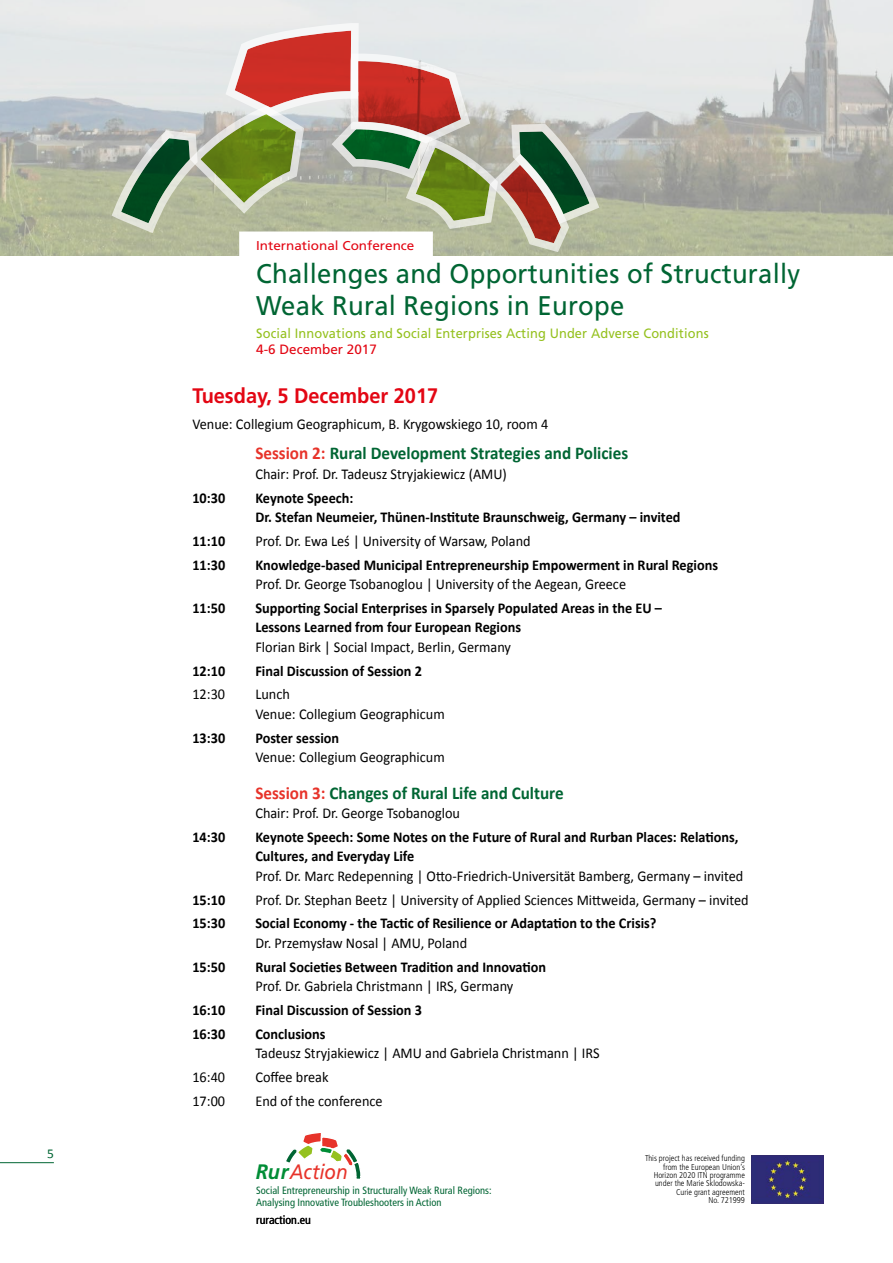
<style>
.page{position:relative;width:893px;height:1263px;background:#fff}
.page>*{position:absolute;margin:0;border:0;box-sizing:border-box;transform-origin:0 0}
.t1{font:27px/31.5px "Frutiger";letter-spacing:.01em;color:#006533;scale:.95 1}
.t2{font:700 21px "Frutiger";color:#e30613;scale:.95 1}
.t3{font:italic 20.85px "Frutiger";color:#e7332a;scale:.9 1}
.t4{font:700 18px "Calibri";color:#006533;scale:.95 1}
.t5{font:15px/19.5px "Calibri";color:#000;scale:.95 1}
.t6{font:700 15px/19.5px "Calibri";color:#000;scale:.95 1}
.t7{font:13.5px "Frutiger";letter-spacing:.01em;color:#95c11f;scale:.95 1}
.t8{font:13.5px "Frutiger";color:#e30613}
.t9{font:13.5px "Calibri";color:#006533}
.t10{font:12.9px "Frutiger";color:#e30613;scale:1.05 1}
.t11{font:condensed 12px "Frutiger";color:#000}
.t12{font:condensed 10.5px/12.6px "Frutiger";color:#006533}
.t13{font:300 condensed 8.4px/8.4px "Frutiger";color:#000;text-align:right}
.s1{color:#e7332a}
.s2{font-weight:700;font-size:21px;color:#008d36}
</style>
<div class="page">
<hr style="left:0;top:1162px;width:54px;height:1px;background:#006533">
<img style="left:0;top:0;width:893px;height:255px">
<div style="left:239px;top:231px;width:194px;height:30px;background:#fff"></div>
<img style="left:751px;top:1155px;width:73px;height:48px">
<svg style="left:107px;top:19px;width:497px;height:235px;background:#bbb2a0"></svg>
<svg style="left:286px;top:1133px;width:75px;height:46px"></svg>
<p class="t9" style="left:47px;top:1145px;width:8px">5</p>
<p class="t10" style="left:256px;top:238px;width:152px">International Conference</p>
<h1 class="t1" style="left:256px;top:258px;width:574px">Challenges and Opportunities of Structurally<br>Weak Rural Regions in Europe</h1>
<p class="t7" style="left:256px;top:325px;width:478px">Social Innovations and Social Enterprises Acting Under Adverse Conditions</p>
<p class="t8" style="left:256px;top:342px;width:122px">4-6 December 2017</p>
<h2 class="t2" style="left:192px;top:384px;width:260px">Tuesday, 5 December 2017</h2>
<p class="t5" style="left:192px;top:414px;width:376px">Venue: Collegium Geographicum, B. Krygowskiego 10, room 4</p>
<p class="t4" style="left:255px;top:442px;width:394px"><span class="s1">Session 2:</span> Rural Development Strategies and Policies</p>
<p class="t5" style="left:255px;top:464px;width:266px">Chair: Prof. Dr. Tadeusz Stryjakiewicz (AMU)</p>
<p class="t6" style="left:192px;top:488px;width:36px">10:30</p>
<p class="t6" style="left:255px;top:488px;width:449px">Keynote Speech:<br>Dr. Stefan Neumeier, Thünen-Institute Braunschweig, Germany – invited</p>
<p class="t6" style="left:192px;top:531px;width:36px">11:10</p>
<p class="t5" style="left:255px;top:531px;width:291px">Prof. Dr. Ewa Leś | University of Warsaw, Poland</p>
<p class="t6" style="left:192px;top:555px;width:36px">11:30</p>
<p class="t6" style="left:255px;top:555px;width:488px">Knowledge-based Municipal Entrepreneurship Empowerment in Rural Regions</p>
<p class="t5" style="left:255px;top:574px;width:392px">Prof. Dr. George Tsobanoglou | University of the Aegean, Greece</p>
<p class="t6" style="left:192px;top:598px;width:36px">11:50</p>
<p class="t6" style="left:255px;top:598px;width:429px">Supporting Social Enterprises in Sparsely Populated Areas in the EU –<br>Lessons Learned from four European Regions</p>
<p class="t5" style="left:255px;top:637px;width:271px">Florian Birk | Social Impact, Berlin, Germany</p>
<p class="t6" style="left:192px;top:661px;width:36px">12:10</p>
<p class="t6" style="left:255px;top:661px;width:177px">Final Discussion of Session 2</p>
<p class="t5" style="left:192px;top:685px;width:36px">12:30</p>
<p class="t5" style="left:255px;top:685px;width:201px">Lunch<br>Venue: Collegium Geographicum</p>
<p class="t6" style="left:192px;top:728px;width:36px">13:30</p>
<p class="t6" style="left:255px;top:728px;width:90px">Poster session</p>
<p class="t5" style="left:255px;top:747px;width:201px">Venue: Collegium Geographicum</p>
<p class="t4" style="left:255px;top:781px;width:326px"><span class="s1">Session 3:</span> Changes of Rural Life and Culture</p>
<p class="t5" style="left:255px;top:803px;width:217px">Chair: Prof. Dr. George Tsobanoglou</p>
<p class="t6" style="left:192px;top:827px;width:36px">14:30</p>
<p class="t6" style="left:255px;top:827px;width:510px">Keynote Speech: Some Notes on the Future of Rural and Rurban Places: Relations,<br>Cultures, and Everyday Life</p>
<p class="t5" style="left:255px;top:866px;width:515px">Prof. Dr. Marc Redepenning | Otto-Friedrich-Universität Bamberg, Germany – invited</p>
<p class="t6" style="left:192px;top:890px;width:36px">15:10</p>
<p class="t5" style="left:255px;top:890px;width:521px">Prof. Dr. Stephan Beetz | University of Applied Sciences Mittweida, Germany – invited</p>
<p class="t6" style="left:192px;top:913px;width:36px">15:30</p>
<p class="t6" style="left:255px;top:913px;width:424px">Social Economy - the Tactic of Resilience or Adaptation to the Crisis?</p>
<p class="t5" style="left:255px;top:933px;width:224px">Dr. Przemysław Nosal | AMU, Poland</p>
<p class="t6" style="left:192px;top:957px;width:36px">15:50</p>
<p class="t6" style="left:255px;top:957px;width:308px">Rural Societies Between Tradition and Innovation</p>
<p class="t5" style="left:255px;top:976px;width:273px">Prof. Dr. Gabriela Christmann | IRS, Germany</p>
<p class="t6" style="left:192px;top:1000px;width:36px">16:10</p>
<p class="t6" style="left:255px;top:1000px;width:177px">Final Discussion of Session 3</p>
<p class="t6" style="left:192px;top:1024px;width:36px">16:30</p>
<p class="t6" style="left:255px;top:1024px;width:75px">Conclusions</p>
<p class="t5" style="left:255px;top:1043px;width:364px">Tadeusz Stryjakiewicz | AMU and Gabriela Christmann | IRS</p>
<p class="t5" style="left:192px;top:1067px;width:36px">16:40</p>
<p class="t5" style="left:255px;top:1067px;width:78px">Coffee break</p>
<p class="t5" style="left:192px;top:1091px;width:36px">17:00</p>
<p class="t5" style="left:255px;top:1091px;width:135px">End of the conference</p>
<h3 class="t3" style="left:256px;top:1159px;width:104px"><span class="s2">Rur</span>Action</h3>
<p class="t12" style="left:256px;top:1184px;width:237px">Social Entrepreneurship in Structurally Weak Rural Regions:<br>Analysing Innovative Troubleshooters in Action</p>
<p class="t11" style="left:256px;top:1213px;width:56px">ruraction.eu</p>
<p class="t13" style="left:645px;top:1154px;width:101px">This project has received funding from the European Union’s<br>Horizon 2020 ITN programme under the Marie Sklodowska-<br>Curie grant agreement<br>No. 721999</p>
</div>
